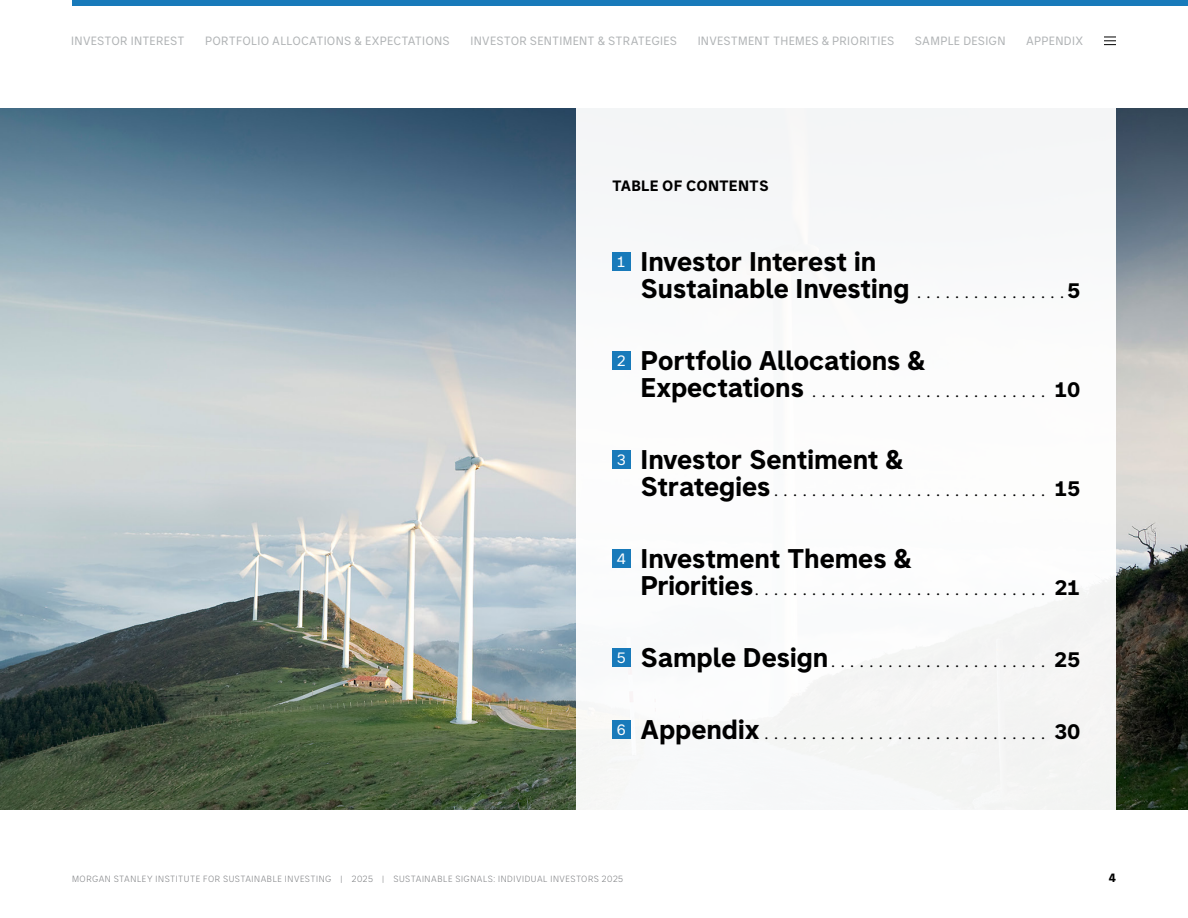
<style>
.page{position:relative;width:1188px;height:918px;background:#fff}
.page>*{position:absolute;margin:0;border:0;box-sizing:border-box;transform-origin:0 0}
.t1{font:700 27px/27px "Morgan Stanley Sans";letter-spacing:-.005em;color:#000}
.t2{font:300 21px "Morgan Stanley Sans";color:#000}
.t3{font:700 15px "Morgan Stanley Sans";letter-spacing:.005em;color:#000}
.t4{font:12px "Morgan Stanley Sans";letter-spacing:.02em;color:#b1b4b6}
.t5{font:700 12px "Morgan Stanley Sans";color:#000}
.t6{font:300 9px "Morgan Stanley Sans";letter-spacing:.065em;color:#808285}
.s1{font-weight:300;font-size:21px}
.s2{font-size:21px}
.s3{font-weight:700;font-size:27px}
.s4{font-weight:700}
</style>
<div class="page">
<img style="left:0;top:108px;width:1188px;height:702px">
<div style="left:576px;top:72px;width:540px;height:774px;background:#fff"></div>
<div style="left:612px;top:252px;width:19px;height:19px;background:#187aba"></div>
<div style="left:612px;top:351px;width:19px;height:19px;background:#187aba"></div>
<div style="left:612px;top:450px;width:19px;height:19px;background:#187aba"></div>
<div style="left:612px;top:549px;width:19px;height:19px;background:#187aba"></div>
<div style="left:612px;top:648px;width:19px;height:19px;background:#187aba"></div>
<div style="left:612px;top:720px;width:19px;height:19px;background:#187aba"></div>
<div style="left:72px;top:0;width:1116px;height:6px;background:#187aba"></div>
<svg style="left:1104px;top:37px;width:12px;height:8px"></svg>
<p class="t4" style="left:71px;top:33px;width:115px">INVESTOR INTEREST</p>
<p class="t4" style="left:205px;top:33px;width:246px">PORTFOLIO ALLOCATIONS &amp; EXPECTATIONS</p>
<p class="t4" style="left:470px;top:33px;width:208px">INVESTOR SENTIMENT &amp; STRATEGIES</p>
<p class="t4" style="left:698px;top:33px;width:198px">INVESTMENT THEMES &amp; PRIORITIES</p>
<p class="t4" style="left:915px;top:33px;width:92px">SAMPLE DESIGN</p>
<p class="t4" style="left:1026px;top:33px;width:58px">APPENDIX</p>
<p class="t3" style="left:612px;top:176px;width:158px">TABLE OF CONTENTS</p>
<p class="t1" style="left:640px;top:247px;width:441px;text-indent:-24px"><sup>1</sup> Investor Interest in<br>Sustainable Investing <span class="s1">. . . . . . . . . . . . . . .</span> <span class="s2">5</span></p>
<p class="t1" style="left:617px;top:346px;width:310px"><sup>2</sup> Portfolio Allocations &amp;</p>
<p class="t2" style="left:640px;top:377px;width:441px"><span class="s3">Expectations</span> . . . . . . . . . . . . . . . . . . . . . . . . <span class="s4">10</span></p>
<p class="t1" style="left:617px;top:445px;width:288px"><sup>3</sup> Investor Sentiment &amp;</p>
<p class="t2" style="left:640px;top:476px;width:441px"><span class="s3">Strategies</span> . . . . . . . . . . . . . . . . . . . . . . . . . . . . <span class="s4">15</span></p>
<p class="t1" style="left:617px;top:544px;width:296px"><sup>4</sup> Investment Themes &amp;</p>
<p class="t2" style="left:640px;top:575px;width:441px"><span class="s3">Priorities</span> . . . . . . . . . . . . . . . . . . . . . . . . . . . . . . <span class="s4">21</span></p>
<p class="t2" style="left:617px;top:647px;width:465px"><sup>5</sup> <span class="s3">Sample Design</span> . . . . . . . . . . . . . . . . . . . . . . <span class="s4">25</span></p>
<p class="t2" style="left:617px;top:719px;width:465px"><sup>6</sup> <span class="s3">Appendix</span> . . . . . . . . . . . . . . . . . . . . . . . . . . . . . <span class="s4">30</span></p>
<p class="t6" style="left:72px;top:873px;width:553px">MORGAN STANLEY INSTITUTE FOR SUSTAINABLE INVESTING | 2025 | SUSTAINABLE SIGNALS: INDIVIDUAL INVESTORS 2025</p>
<p class="t5" style="left:1109px;top:870px;width:9px">4</p>
</div>
